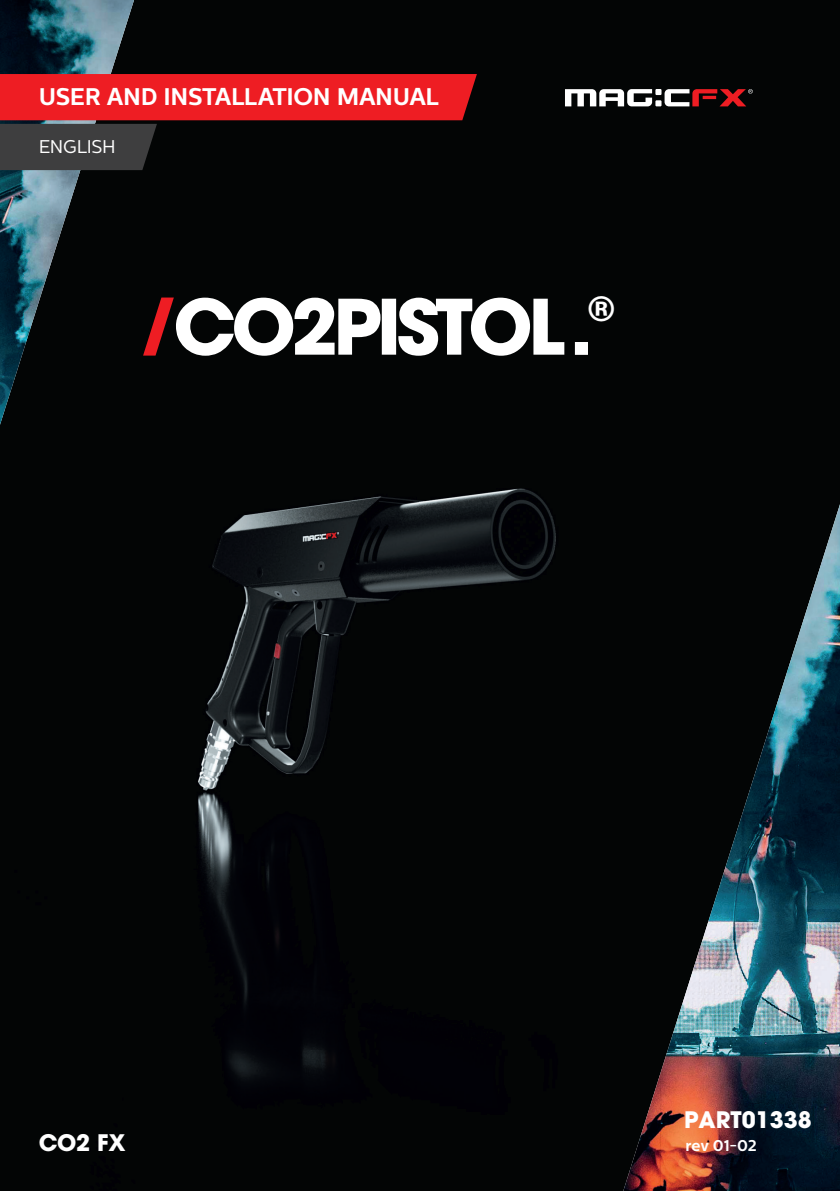
<style>
.page{position:relative;width:840px;height:1191px;background:#fff}
.page>*{position:absolute;margin:0;border:0;box-sizing:border-box;transform-origin:0 0}
.t1{font:75.6px "Magic FX Font Thick Font";letter-spacing:-.06em;color:#fff}
.t2{font:33px "Magic FX Font Thick Font";color:#fff}
.t3{font:700 24px "Centrale Sans";letter-spacing:-.015em;color:#fff}
.t4{font:22.6px "Magic FX Font Thick Font";color:#fff}
.t5{font:18.4px "Centrale Sans";letter-spacing:-.015em;color:#fff}
.t6{font:700 15.6px "Centrale Sans";letter-spacing:-.01em;color:#fff}
</style>
<div class="page">
<img style="left:70px;top:0;width:699px;height:700px">
<div style="left:769px;top:0;width:70px;height:504px;background:#030505"></div>
<div style="left:0;top:425px;width:70px;height:766px;background:#030505"></div>
<div style="left:69px;top:700px;width:350px;height:491px;background:#030505"></div>
<div style="left:419px;top:700px;width:204px;height:280px;background:#030505"></div>
<div style="left:419px;top:980px;width:204px;height:211px;background:#030505"></div>
<img style="left:623px;top:504px;width:216px;height:687px">
<img style="left:0;top:0;width:134px;height:425px">
<svg style="left:143px;top:297px;width:31px;height:58px;background:#600e10"></svg>
<svg style="left:564px;top:89px;width:188px;height:17px"></svg>
<svg style="left:0;top:74px;width:476px;height:96px;background:#7c191c"></svg>
<p class="t3" style="left:39px;top:82px;width:401px">USER AND INSTALLATION MANUAL</p>
<p class="t5" style="left:39px;top:136px;width:78px">ENGLISH</p>
<h1 class="t1" style="left:173px;top:272px;width:421px">CO2PISTOL.</h1>
<h2 class="t2" style="left:587px;top:285px;width:28px">®</h2>
<p class="t4" style="left:684px;top:1103px;width:129px">PART01338</p>
<p class="t4" style="left:39px;top:1126px;width:88px">CO2 FX</p>
<p class="t6" style="left:685px;top:1136px;width:73px">rev 01-02</p>
</div>
